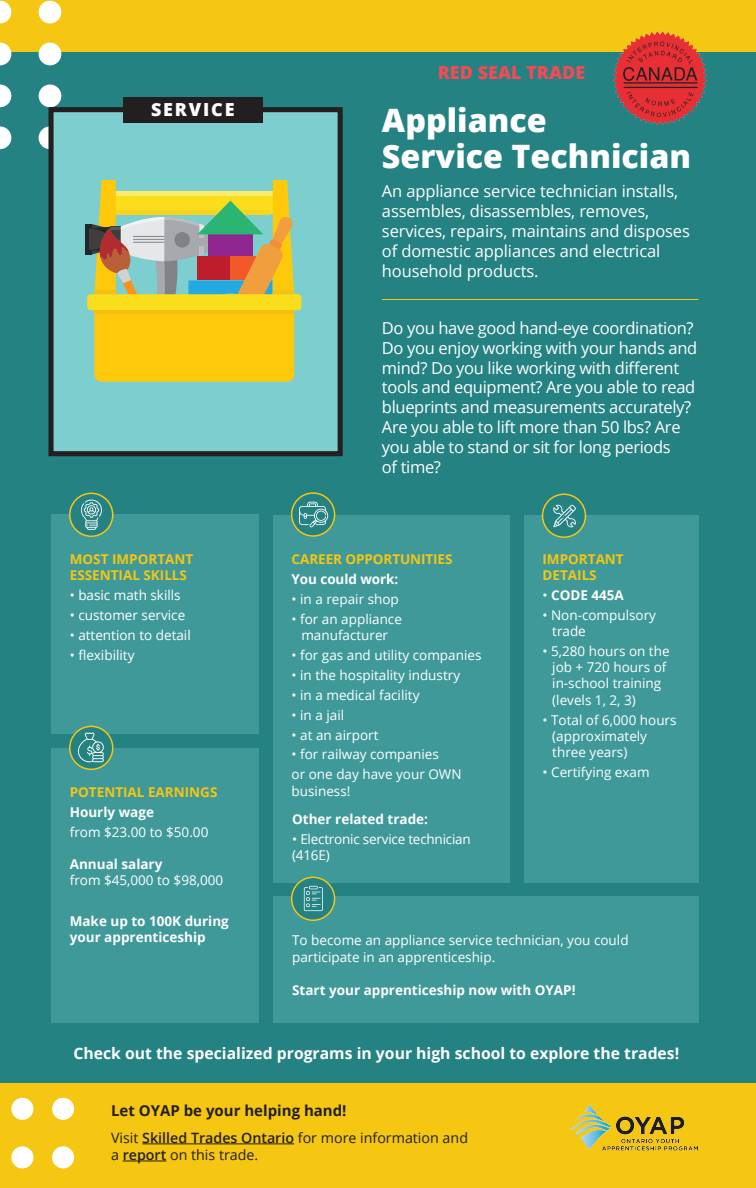
<style>
.page{position:relative;width:756px;height:1188px;background:#258282}
.page>*{position:absolute;margin:0;border:0;box-sizing:border-box;transform-origin:0 0}
.t1{font:800 32.25px/36px "Open Sans";color:#fff}
.t2{font:800 18px "Open Sans";color:#ef4c56}
.t3{font:800 18px "Open Sans";letter-spacing:.1em;color:#fff}
.t4{font:16.5px/19.8px "Open Sans";letter-spacing:-.02em;color:#fff}
.t5{font:700 15.75px "Open Sans";color:#fff}
.t6{font:700 15px "Open Sans";color:#231f20}
.t7{font:14.25px/17.1px "Open Sans";color:#231f20}
.t8{font:13.5px/16.2px "Open Sans";color:#fff}
.t9{font:700 13.5px/16.2px "Open Sans";color:#fff}
.t10{font:700 13.5px/16.2px "Open Sans";color:#f5c612}
.s1{font-weight:400}
.s2{font-weight:600}
</style>
<div class="page">
<div style="left:0;top:0;width:756px;height:52px;background:#f5c612"></div>
<div style="left:0;top:1083px;width:756px;height:105px;background:#f5c612"></div>
<div style="left:11px;top:1146px;width:22px;height:22px;background:#fff;border-radius:50%"></div>
<div style="left:11px;top:1098px;width:22px;height:22px;background:#fff;border-radius:50%"></div>
<div style="left:52px;top:1146px;width:22px;height:22px;background:#fff;border-radius:50%"></div>
<div style="left:52px;top:1098px;width:22px;height:22px;background:#fff;border-radius:50%"></div>
<hr style="left:382px;top:299px;width:316px;height:1px;background:#f5c612">
<div style="left:51px;top:515px;width:207px;height:219px;background:#409999"></div>
<div style="left:51px;top:748px;width:207px;height:275px;background:#409999"></div>
<div style="left:273px;top:896px;width:426px;height:127px;background:#409999"></div>
<div style="left:273px;top:515px;width:236px;height:368px;background:#409999"></div>
<div style="left:524px;top:515px;width:175px;height:368px;background:#409999"></div>
<img style="left:613px;top:32px;width:93px;height:93px">
<img style="left:570px;top:1104px;width:127px;height:46px">
<hr style="left:142px;top:1144px;width:152px;height:1px;background:#231f20">
<hr style="left:123px;top:1161px;width:43px;height:1px;background:#231f20">
<svg style="left:70px;top:726px;width:43px;height:43px"></svg>
<div style="left:69px;top:726px;width:44px;height:44px;border:2px solid #f5c612;border-radius:50%"></div>
<svg style="left:78px;top:733px;width:26px;height:29px"></svg>
<svg style="left:292px;top:493px;width:43px;height:43px"></svg>
<div style="left:291px;top:492px;width:44px;height:45px;border:2px solid #f5c612;border-radius:50%"></div>
<svg style="left:299px;top:502px;width:29px;height:26px"></svg>
<div style="left:70px;top:493px;width:43px;height:43px;background:#258282;border-radius:50%"></div>
<div style="left:69px;top:493px;width:44px;height:44px;border:2px solid #f5c612;border-radius:50%"></div>
<svg style="left:81px;top:500px;width:21px;height:30px"></svg>
<div style="left:543px;top:494px;width:42px;height:43px;background:#258282;border-radius:50%"></div>
<div style="left:542px;top:494px;width:44px;height:44px;border:2px solid #f5c612;border-radius:50%"></div>
<svg style="left:553px;top:505px;width:23px;height:22px"></svg>
<div style="left:292px;top:877px;width:43px;height:43px;background:#258282;border-radius:50%"></div>
<div style="left:291px;top:877px;width:44px;height:44px;border:2px solid #f5c612;border-radius:50%"></div>
<svg style="left:304px;top:886px;width:19px;height:25px"></svg>
<svg style="left:0;top:1px;width:11px;height:22px"></svg>
<div style="left:39px;top:1px;width:22px;height:22px;background:#fff;border-radius:50%"></div>
<svg style="left:0;top:43px;width:11px;height:22px"></svg>
<div style="left:39px;top:43px;width:22px;height:22px;background:#fff;border-radius:50%"></div>
<svg style="left:0;top:85px;width:11px;height:22px"></svg>
<div style="left:39px;top:85px;width:22px;height:22px;background:#fff;border-radius:50%"></div>
<svg style="left:0;top:126px;width:11px;height:23px"></svg>
<div style="left:39px;top:126px;width:22px;height:23px;background:#fff;border-radius:50%"></div>
<div style="left:48px;top:107px;width:295px;height:349px;background:#7dcecf;border:5px solid #231f20"></div>
<div style="left:123px;top:97px;width:140px;height:25px;background:#231f20"></div>
<div style="left:86px;top:224px;width:6px;height:30px;background:#23272a"></div>
<div style="left:87px;top:294px;width:214px;height:16px;background:#fbde1b;border-radius:4px"></div>
<svg style="left:89px;top:180px;width:205px;height:202px"></svg>
<hr style="left:94px;top:310px;width:200px;height:4px;background:#f8be14">
<div style="left:168px;top:319px;width:52px;height:52px;background:#fec80b;border-radius:50%"></div>
<h2 class="t3" style="left:151px;top:96px;width:85px">SERVICE</h2>
<p class="t10" style="left:70px;top:550px;width:125px">MOST IMPORTANT<br>ESSENTIAL SKILLS</p>
<p class="t8" style="left:70px;top:587px;width:112px">• basic math skills</p>
<p class="t8" style="left:70px;top:606px;width:117px">• customer service</p>
<p class="t8" style="left:70px;top:626px;width:123px">• attention to detail</p>
<p class="t8" style="left:70px;top:646px;width:66px">• flexibility</p>
<p class="t10" style="left:70px;top:784px;width:149px">POTENTIAL EARNINGS</p>
<p class="t9" style="left:70px;top:804px;width:86px">Hourly wage</p>
<p class="t8" style="left:70px;top:824px;width:140px">from $23.00 to $50.00</p>
<p class="t9" style="left:70px;top:856px;width:94px">Annual salary</p>
<p class="t8" style="left:70px;top:872px;width:155px">from $45,000 to $98,000</p>
<p class="t9" style="left:70px;top:913px;width:161px">Make up to 100K during your apprenticeship</p>
<h2 class="t2" style="left:438px;top:58px;width:149px">RED SEAL TRADE</h2>
<h1 class="t1" style="left:382px;top:101px;width:311px">Appliance<br>Service Technician</h1>
<p class="t4" style="left:382px;top:181px;width:309px">An appliance service technician installs, assembles, disassembles, removes, services, repairs, maintains and disposes of domestic appliances and electrical household products.</p>
<p class="t4" style="left:382px;top:318px;width:317px">Do you have good hand-eye coordination?<br>Do you enjoy working with your hands and mind? Do you like working with different tools and equipment? Are you able to read blueprints and measurements accurately?<br>Are you able to lift more than 50 lbs? Are you able to stand or sit for long periods<br>of time?</p>
<p class="t10" style="left:292px;top:550px;width:162px">CAREER OPPORTUNITIES</p>
<p class="t9" style="left:292px;top:570px;width:108px">You could work:</p>
<p class="t8" style="left:292px;top:590px;width:109px">• in a repair shop</p>
<p class="t8" style="left:292px;top:610px;width:112px;text-align:center">• for an appliance manufacturer</p>
<p class="t8" style="left:292px;top:646px;width:191px">• for gas and utility companies</p>
<p class="t8" style="left:292px;top:666px;width:170px">• in the hospitality industry</p>
<p class="t8" style="left:292px;top:686px;width:129px">• in a medical facility</p>
<p class="t8" style="left:292px;top:706px;width:54px">• in a jail</p>
<p class="t8" style="left:292px;top:726px;width:88px">• at an airport</p>
<p class="t8" style="left:292px;top:744px;width:171px;line-height:20px">• for railway companies<br>or one day have your OWN</p>
<p class="t8" style="left:292px;top:782px;width:60px">business!</p>
<p class="t9" style="left:292px;top:810px;width:137px">Other related trade:</p>
<p class="t8" style="left:292px;top:830px;width:180px">• Electronic service technician (416E)</p>
<p class="t10" style="left:543px;top:550px;width:83px">IMPORTANT<br>DETAILS</p>
<p class="t9" style="left:543px;top:587px;width:83px"><span class="s1">•</span> CODE 445A</p>
<p class="t8" style="left:552px;top:606px;width:105px;text-indent:-10px">• Non-compulsory trade</p>
<p class="t8" style="left:552px;top:643px;width:119px;text-indent:-10px">• 5,280 hours on the job + 720 hours of in-school training (levels 1, 2, 3)</p>
<p class="t8" style="left:552px;top:711px;width:126px;text-indent:-10px">• Total of 6,000 hours (approximately three years)</p>
<p class="t8" style="left:543px;top:764px;width:109px">• Certifying exam</p>
<p class="t8" style="left:292px;top:932px;width:338px">To become an appliance service technician, you could participate in an apprenticeship.</p>
<p class="t9" style="left:292px;top:982px;width:285px">Start your apprenticeship now with OYAP!</p>
<p class="t5" style="left:73px;top:1042px;width:607px">Check out the specialized programs in your high school to explore the trades!</p>
<p class="t6" style="left:111px;top:1100px;width:237px">Let OYAP be your helping hand!</p>
<p class="t7" style="left:111px;top:1129px;width:358px">Visit <span class="s2">Skilled Trades Ontario</span> for more information and a <span class="s2">report</span> on this trade.</p>
</div>
